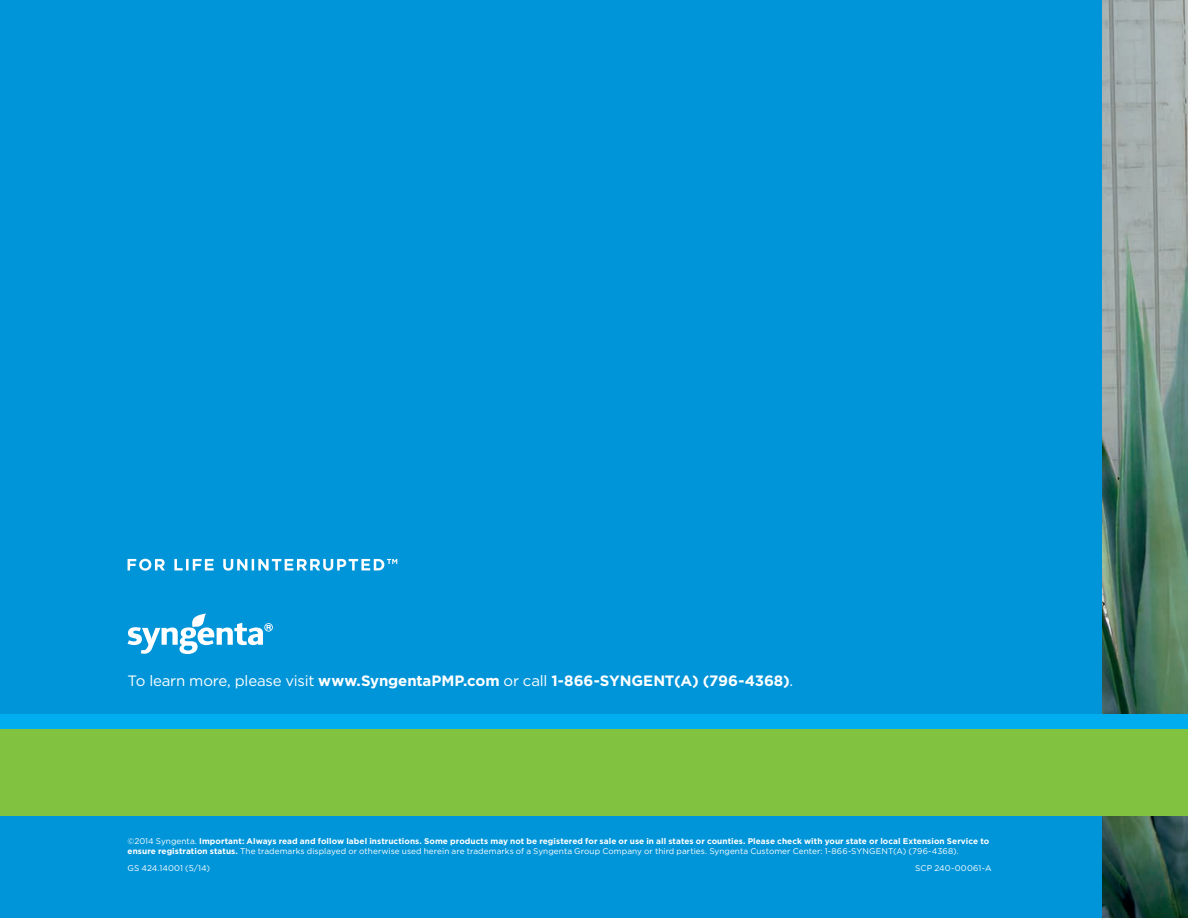
<style>
.page{position:relative;width:1188px;height:918px;background:#0095d9}
.page>*{position:absolute;margin:0;border:0;box-sizing:border-box;transform-origin:0 0}
.Body_copy{font:700 15px "Gotham";letter-spacing:-.005em;color:#fff}
.Legal{font:700 8.25px/10.5px "Gotham";letter-spacing:.01em;color:#fff}
.Legal-2{font:8.25px "Gotham";letter-spacing:.015em;color:#fff}
.s1{font-weight:400}
</style>
<div class="page">
<img style="left:1103px;top:0;width:85px;height:918px">
<div style="left:0;top:729px;width:1188px;height:87px;background:#81c340"></div>
<div style="left:0;top:714px;width:1188px;height:15px;background:#00aeef"></div>
<svg style="left:128px;top:614px;width:145px;height:40px"></svg>
<svg style="left:128px;top:559px;width:269px;height:12px"></svg>
<p class="Body_copy" style="left:128px;top:670px;width:667px"><span class="s1">To learn more, please visit</span> www.SyngentaPMP.com <span class="s1">or call</span> 1-866-SYNGENT(A) (796-4368)<span class="s1">.</span></p>
<p class="Legal" style="left:128px;top:835px;width:863px"><span class="s1">©2014 Syngenta.</span> Important: Always read and follow label instructions. Some products may not be registered for sale or use in all states or counties. Please check with your state or local Extension Service to ensure registration status. <span class="s1">The trademarks displayed or otherwise used herein are trademarks of a Syngenta Group Company or third parties. Syngenta Customer Center: 1-866-SYNGENT(A) (796-4368).</span></p>
<p class="Legal-2" style="left:128px;top:863px;width:84px">GS 424.14001 (5/14)</p>
<p class="Legal-2" style="left:915px;top:863px;width:78px">SCP 240-00061-A</p>
</div>
